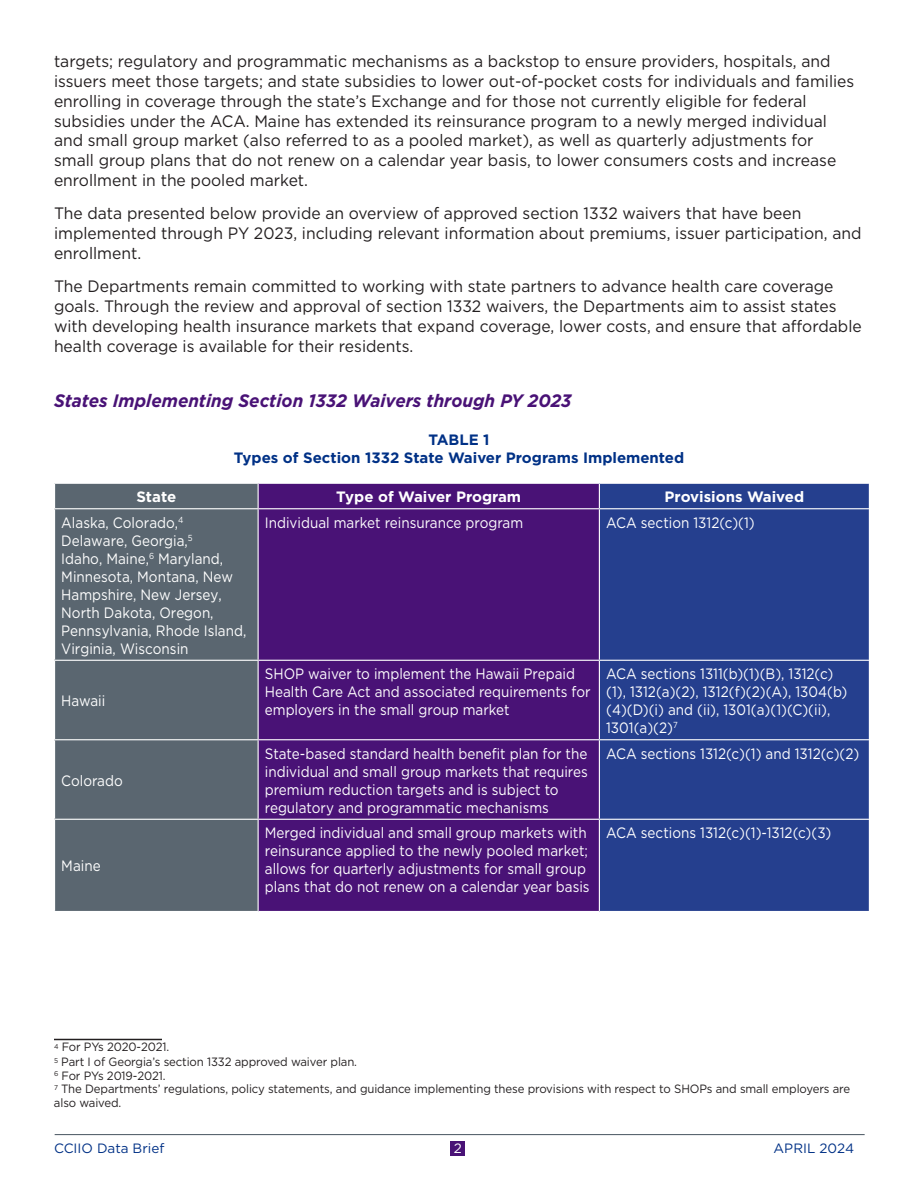
<style>
.page{position:relative;width:918px;height:1188px;background:#fff}
.page>*{position:absolute;margin:0;border:0;box-sizing:border-box;transform-origin:0 0}
.t1{font:italic 700 18px "Gotham";color:#491276;scale:.95 1}
.t2{font:16.5px/19.8px "Gotham";color:#231f20;scale:.95 1}
.t3{font:15px/18px "Gotham";color:#fff;scale:.9 1}
.t4{font:700 15px/18px "Gotham";color:#003186;text-align:center}
.t5{font:700 15px "Gotham";color:#fff}
.t6{font:13.5px "Gotham";color:#003186}
.t7{font:13.5px "Gotham";color:#fff}
.t8{font:12px/13.5px "Gotham";letter-spacing:-.01em;color:#231f20;scale:.95 1}
</style>
<div class="page">
<div style="left:450px;top:1142px;width:15px;height:14px;background:#491276"></div>
<hr style="left:55px;top:1134px;width:810px;height:1px;background:#5a6670">
<div style="left:55px;top:483px;width:203px;height:26px;background:#5a6670"></div>
<div style="left:55px;top:509px;width:203px;height:151px;background:#5a6670"></div>
<div style="left:55px;top:660px;width:203px;height:80px;background:#5a6670"></div>
<div style="left:55px;top:740px;width:203px;height:79px;background:#5a6670"></div>
<div style="left:55px;top:819px;width:203px;height:92px;background:#5a6670"></div>
<div style="left:258px;top:483px;width:341px;height:26px;background:#491276"></div>
<div style="left:258px;top:509px;width:341px;height:151px;background:#491276"></div>
<div style="left:258px;top:660px;width:341px;height:80px;background:#491276"></div>
<div style="left:258px;top:740px;width:341px;height:79px;background:#491276"></div>
<div style="left:258px;top:819px;width:341px;height:92px;background:#491276"></div>
<div style="left:599px;top:483px;width:270px;height:26px;background:#253f8e"></div>
<div style="left:599px;top:509px;width:270px;height:151px;background:#253f8e"></div>
<div style="left:599px;top:660px;width:270px;height:80px;background:#253f8e"></div>
<div style="left:599px;top:740px;width:270px;height:79px;background:#253f8e"></div>
<div style="left:599px;top:819px;width:270px;height:92px;background:#253f8e"></div>
<hr style="left:599px;top:660px;width:271px;height:1px;background:#fff">
<hr style="left:258px;top:739px;width:341px;height:1px;background:#fff">
<hr style="left:599px;top:739px;width:271px;height:1px;background:#fff">
<hr style="left:54px;top:819px;width:204px;height:1px;background:#fff">
<hr style="left:258px;top:819px;width:341px;height:1px;background:#fff">
<hr style="left:599px;top:819px;width:271px;height:1px;background:#fff">
<hr style="left:258px;top:661px;width:1px;height:78px;background:#fff">
<hr style="left:599px;top:661px;width:1px;height:78px;background:#fff">
<hr style="left:54px;top:739px;width:204px;height:1px;background:#fff">
<hr style="left:258px;top:740px;width:1px;height:79px;background:#fff">
<hr style="left:599px;top:740px;width:1px;height:79px;background:#fff">
<hr style="left:258px;top:820px;width:1px;height:91px;background:#fff">
<hr style="left:599px;top:820px;width:1px;height:91px;background:#fff">
<hr style="left:599px;top:509px;width:1px;height:151px;background:#fff">
<hr style="left:258px;top:660px;width:341px;height:1px;background:#fff">
<hr style="left:54px;top:483px;width:204px;height:1px;background:#fff">
<hr style="left:258px;top:483px;width:341px;height:1px;background:#fff">
<svg style="left:258px;top:484px;width:1px;height:24px"></svg>
<hr style="left:258px;top:508px;width:341px;height:1px;background:#fff">
<hr style="left:599px;top:483px;width:271px;height:1px;background:#fff">
<svg style="left:599px;top:484px;width:1px;height:24px"></svg>
<hr style="left:599px;top:508px;width:271px;height:1px;background:#fff">
<hr style="left:54px;top:508px;width:204px;height:1px;background:#fff">
<hr style="left:258px;top:509px;width:1px;height:151px;background:#fff">
<hr style="left:54px;top:660px;width:204px;height:1px;background:#fff">
<hr style="left:54px;top:1039px;width:108px;height:1px;background:#231f20">
<p class="t2" style="left:54px;top:51px;width:844px">targets; regulatory and programmatic mechanisms as a backstop to ensure providers, hospitals, and issuers meet those targets; and state subsidies to lower out-of-pocket costs for individuals and families enrolling in coverage through the state’s Exchange and for those not currently eligible for federal subsidies under the ACA. Maine has extended its reinsurance program to a newly merged individual and small group market (also referred to as a pooled market), as well as quarterly adjustments for small group plans that do not renew on a calendar year basis, to lower consumers costs and increase enrollment in the pooled market.</p>
<p class="t2" style="left:54px;top:203px;width:851px">The data presented below provide an overview of approved section 1332 waivers that have been implemented through PY 2023, including relevant information about premiums, issuer participation, and enrollment.</p>
<p class="t2" style="left:54px;top:276px;width:852px">The Departments remain committed to working with state partners to advance health care coverage goals. Through the review and approval of section 1332 waivers, the Departments aim to assist states with developing health insurance markets that expand coverage, lower costs, and ensure that affordable health coverage is available for their residents.</p>
<h3 class="t1" style="left:54px;top:389px;width:546px">States Implementing Section 1332 Waivers through PY 2023</h3>
<p class="t4" style="left:234px;top:431px;width:452px">TABLE 1<br>Types of Section 1332 State Waiver Programs Implemented</p>
<p class="t5" style="left:136px;top:487px;width:41px">State</p>
<p class="t5" style="left:336px;top:487px;width:186px">Type of Waiver Program</p>
<p class="t5" style="left:665px;top:487px;width:141px">Provisions Waived</p>
<p class="t3" style="left:61px;top:513px;width:207px">Alaska, Colorado,<sup>4<br></sup>Delaware, Georgia,<sup>5<br></sup>Idaho, Maine,<sup>6</sup> Maryland,<br>Minnesota, Montana, New<br>Hampshire, New Jersey,<br>North Dakota, Oregon,<br>Pennsylvania, Rhode Island,<br>Virginia, Wisconsin</p>
<p class="t3" style="left:265px;top:513px;width:289px">Individual market reinsurance program</p>
<p class="t3" style="left:606px;top:513px;width:167px">ACA section 1312(c)(1)</p>
<p class="t3" style="left:61px;top:691px;width:50px">Hawaii</p>
<p class="t3" style="left:265px;top:664px;width:363px">SHOP waiver to implement the Hawaii Prepaid<br>Health Care Act and associated requirements for employers in the small group market</p>
<p class="t3" style="left:606px;top:664px;width:270px">ACA sections 1311(b)(1)(B), 1312(c) (1), 1312(a)(2), 1312(f)(2)(A), 1304(b) (4)(D)(i) and (ii), 1301(a)(1)(C)(ii), 1301(a)(2)<sup>7</sup></p>
<p class="t3" style="left:61px;top:771px;width:70px">Colorado</p>
<p class="t3" style="left:61px;top:857px;width:45px">Maine</p>
<p class="t3" style="left:265px;top:744px;width:360px">State-based standard health benefit plan for the individual and small group markets that requires premium reduction targets and is subject to regulatory and programmatic mechanisms</p>
<p class="t3" style="left:606px;top:744px;width:283px">ACA sections 1312(c)(1) and 1312(c)(2)</p>
<p class="t3" style="left:265px;top:823px;width:362px">Merged individual and small group markets with reinsurance applied to the newly pooled market; allows for quarterly adjustments for small group plans that do not renew on a calendar year basis</p>
<p class="t3" style="left:606px;top:823px;width:252px">ACA sections 1312(c)(1)-1312(c)(3)</p>
<p class="t8" style="left:54px;top:1040px;width:123px"><sup>4</sup> For PYs 2020-2021.</p>
<p class="t8" style="left:54px;top:1055px;width:321px"><sup>5</sup> Part I of Georgia’s section 1332 approved waiver plan.</p>
<p class="t8" style="left:54px;top:1069px;width:119px"><sup>6</sup> For PYs 2019-2021.</p>
<p class="t8" style="left:54px;top:1082px;width:840px"><sup>7</sup> The Departments’ regulations, policy statements, and guidance implementing these provisions with respect to SHOPs and small employers are also waived.</p>
<p class="t6" style="left:54px;top:1140px;width:112px">CCIIO Data Brief</p>
<p class="t7" style="left:454px;top:1140px;width:10px">2</p>
<p class="t6" style="left:774px;top:1140px;width:82px">APRIL 2024</p>
</div>
